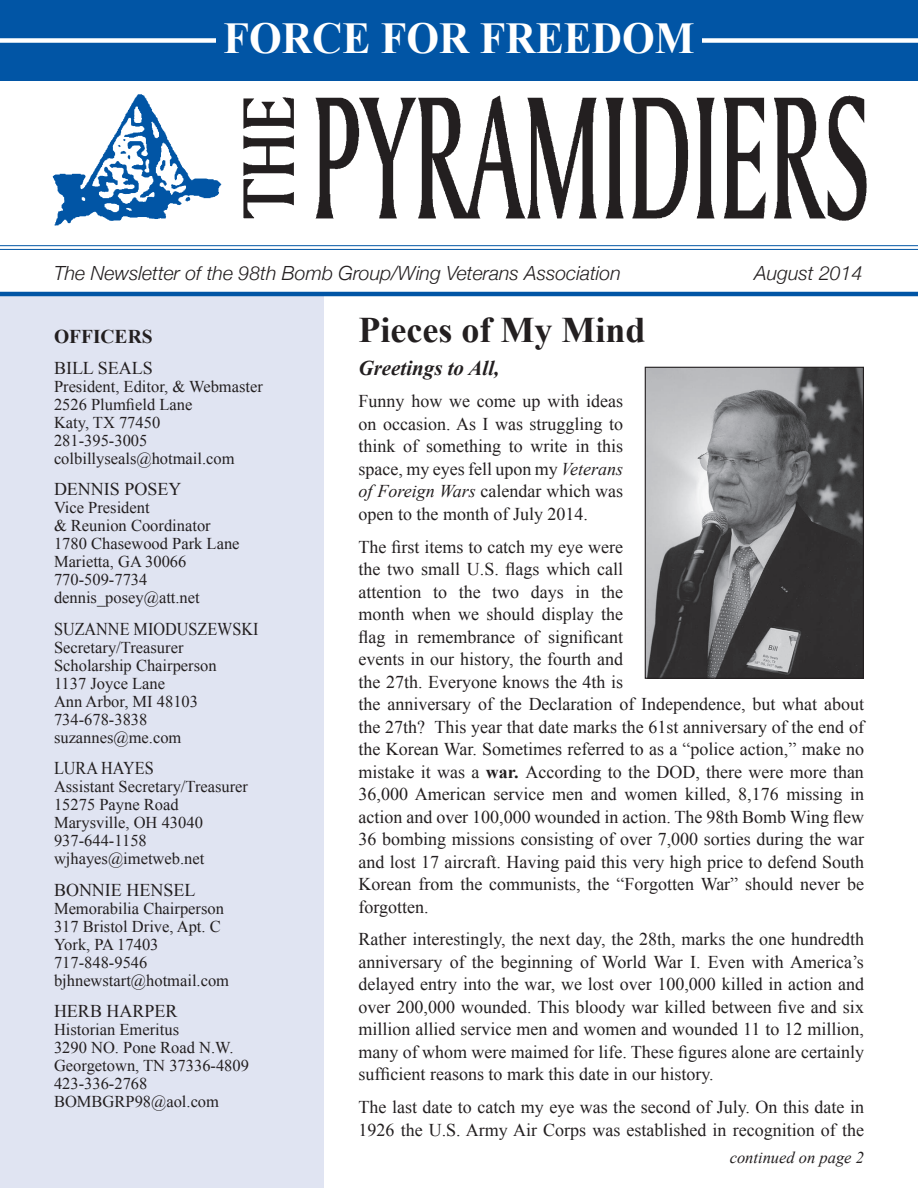
<style>
.page{position:relative;width:918px;height:1188px;background:#fff}
.page>*{position:absolute;margin:0;border:0;box-sizing:border-box;transform-origin:0 0}
.t1{font:700 44.1px "Times New Roman";color:#fff;scale:.95 1}
.t2{font:700 36px "Times New Roman";color:#231f20}
.t3{font:italic 700 21px "Times New Roman";color:#231f20}
.t4{font:italic 300 19.5px "Helvetica Neue";color:#231f20}
.t5{font:700 19.5px "Times New Roman";color:#231f20}
.t6{font:18px/22.5px "Times New Roman";color:#231f20;text-align:justify}
.t7{font:18px "Times New Roman";color:#231f20;scale:.9 1}
.t8{font:16.5px/18px "Times New Roman";color:#231f20}
.t9{font:italic 16.5px "Times New Roman";color:#231f20}
.s1{font-style:italic}
.s2{font-weight:700}
</style>
<div class="page">
<div style="left:0;top:296px;width:324px;height:892px;background:#e0e4f2"></div>
<div style="left:0;top:0;width:918px;height:81px;background:#0155a5"></div>
<div style="left:0;top:38px;width:918px;height:5px;background:#fff"></div>
<img style="left:243px;top:95px;width:624px;height:126px">
<img style="left:52px;top:94px;width:170px;height:132px">
<hr style="left:0;top:245px;width:918px;height:1px;background:#0155a5">
<hr style="left:0;top:249px;width:918px;height:1px;background:#0155a5">
<hr style="left:0;top:292px;width:918px;height:4px;background:#0155a5">
<div style="left:216px;top:27px;width:486px;height:27px;background:#0155a5"></div>
<img style="left:647px;top:369px;width:215px;height:308px">
<div style="left:645px;top:367px;width:219px;height:312px;border:1px solid #231f20"></div>
<h1 class="t1" style="left:224px;top:8px;width:497px">FORCE FOR FREEDOM</h1>
<p class="t4" style="left:54px;top:257px;width:568px">The Newsletter of the 98th Bomb Group/Wing Veterans Association</p>
<p class="t4" style="left:754px;top:257px;width:110px">August 2014</p>
<p class="t5" style="left:54px;top:323px;width:100px">OFFICERS</p>
<p class="t6" style="left:54px;top:357px;width:100px">BILL SEALS</p>
<p class="t8" style="left:54px;top:377px;width:210px">President, Editor, &amp; Webmaster<br>2526 Plumfield Lane<br>Katy, TX 77450<br>281-395-3005 colbillyseals@hotmail.com</p>
<p class="t6" style="left:54px;top:478px;width:129px">DENNIS POSEY</p>
<p class="t8" style="left:54px;top:499px;width:187px">Vice President<br>&amp; Reunion Coordinator<br>1780 Chasewood Park Lane<br>Marietta, GA 30066<br>770-509-7734 dennis_posey@att.net</p>
<p class="t7" style="left:54px;top:617px;width:229px">SUZANNE MIODUSZEWSKI</p>
<p class="t8" style="left:54px;top:638px;width:164px">Secretary/Treasurer<br>Scholarship Chairperson<br>1137 Joyce Lane<br>Ann Arbor, MI 48103<br>734-678-3838 suzannes@me.com</p>
<p class="t7" style="left:54px;top:756px;width:112px">LURA HAYES</p>
<p class="t8" style="left:54px;top:777px;width:196px">Assistant Secretary/Treasurer<br>15275 Payne Road<br>Marysville, OH 43040<br>937-644-1158 wjhayes@imetweb.net</p>
<p class="t6" style="left:54px;top:878px;width:143px">BONNIE HENSEL</p>
<p class="t8" style="left:54px;top:899px;width:177px">Memorabilia Chairperson<br>317 Bristol Drive, Apt. C<br>York, PA 17403<br>717-848-9546 bjhnewstart@hotmail.com</p>
<p class="t6" style="left:54px;top:999px;width:125px">HERB HARPER</p>
<p class="t8" style="left:54px;top:1020px;width:197px">Historian Emeritus<br>3290 NO. Pone Road N.W.<br>Georgetown, TN 37336-4809<br>423-336-2768<br>BOMBGRP98@aol.com</p>
<h2 class="t2" style="left:359px;top:305px;width:288px">Pieces of My Mind</h2>
<p class="t3" style="left:359px;top:353px;width:142px">Greetings to All,</p>
<p class="t6" style="left:359px;top:390px;width:266px">Funny how we come up with ideas on occasion. As I was struggling to think of something to write in this space, my eyes fell upon my <span class="s1">Veterans of Foreign Wars</span> calendar which was open to the month of July 2014.</p>
<p class="t6" style="left:359px;top:535px;width:507px;text-align:left">The first items to catch my eye were<br>the two small U.S. flags which call<br>attention to the two days in the<br>month when we should display the<br>flag in remembrance of significant<br>events in our history, the fourth and<br>the 27th. Everyone knows the 4th is<br>the anniversary of the Declaration of Independence, but what about the 27th? This year that date marks the 61st anniversary of the end of the Korean War. Sometimes referred to as a “police action,” make no mistake it was a <span class="s2">war.</span> According to the DOD, there were more than 36,000 American service men and women killed, 8,176 missing in action and over 100,000 wounded in action. The 98th Bomb Wing flew 36 bombing missions consisting of over 7,000 sorties during the war and lost 17 aircraft. Having paid this very high price to defend South Korean from the communists, the “Forgotten War” should never be forgotten.</p>
<p class="t6" style="left:359px;top:928px;width:507px">Rather interestingly, the next day, the 28th, marks the one hundredth anniversary of the beginning of World War I. Even with America’s delayed entry into the war, we lost over 100,000 killed in action and over 200,000 wounded. This bloody war killed between five and six million allied service men and women and wounded 11 to 12 million, many of whom were maimed for life. These figures alone are certainly sufficient reasons to mark this date in our history.</p>
<p class="t6" style="left:359px;top:1096px;width:507px">The last date to catch my eye was the second of July. On this date in<br>1926 the U.S. Army Air Corps was established in recognition of the</p>
<p class="t9" style="left:730px;top:1146px;width:136px">continued on page 2</p>
</div>
